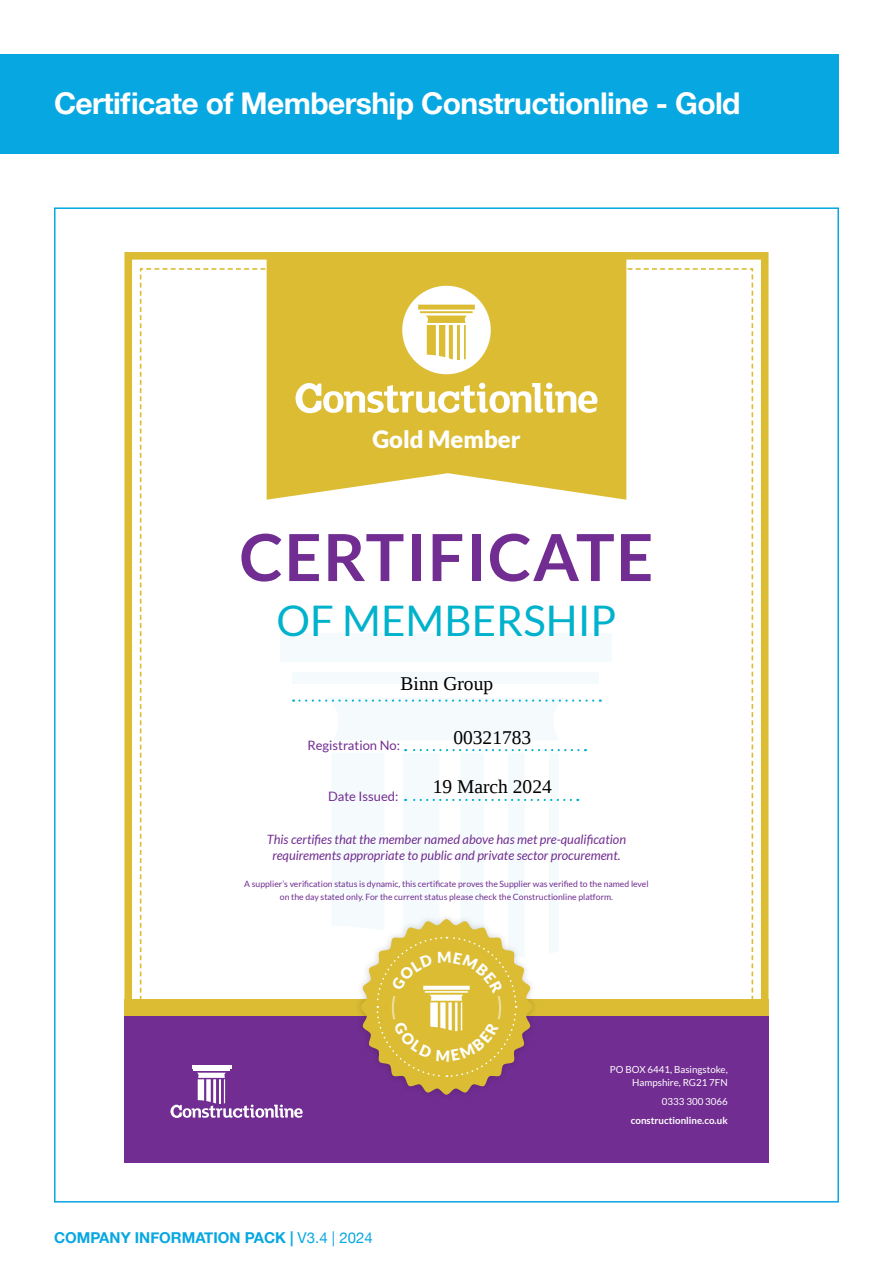
<style>
.page{position:relative;width:893px;height:1263px;background:#fff}
.page>*{position:absolute;margin:0;border:0;box-sizing:border-box;transform-origin:0 0}
.t1{font:700 64.95px "Lato";letter-spacing:.025em;color:#712d91}
.t2{font:42.15px "Lato";color:#00b2cc}
.t3{font:700 30px "Helvetica Neue";letter-spacing:-.02em;color:#fff}
.t4{font:900 23.85px "Lato";color:#fff}
.t5{font:19.5px "Liberation Serif";color:#000}
.t6{font:700 15px "Helvetica Neue";color:#07a7e1}
.t7{font:13.05px "Lato";color:#712d91}
.t8{font:italic 12.75px/16.4px "Lato";color:#712d91;text-align:center}
.t9{font:9.75px/13px "Lato";color:#fff;text-align:right}
.t10{font:700 9.75px "Lato";color:#fff}
.t11{font:8.7px/13px "Lato";color:#712d91;text-align:center}
.s1{font-weight:400}
</style>
<div class="page">
<div style="left:0;top:54px;width:839px;height:99px;background:#07a7e1"></div>
<svg style="left:124px;top:252px;width:644px;height:748px"></svg>
<div style="left:267px;top:252px;width:359px;height:16px;background:#dbbc33"></div>
<div style="left:124px;top:1007px;width:644px;height:156px;background:#712d91"></div>
<div style="left:124px;top:1000px;width:644px;height:16px;background:#dbbc33"></div>
<svg style="left:140px;top:268px;width:613px;height:850px"></svg>
<h3 class="t3" style="left:54px;top:80px;width:688px">Certificate of Membership Constructionline - Gold</h3>
<h3 class="t4" style="left:372px;top:425px;width:150px">Gold Member</h3>
<h1 class="t1" style="left:239px;top:520px;width:415px">CERTIFICATE</h1>
<h2 class="t2" style="left:277px;top:597px;width:341px">OF MEMBERSHIP</h2>
<h3 class="t5" style="left:401px;top:671px;width:94px">Binn Group</h3>
<h3 class="t5" style="left:453px;top:725px;width:79px">00321783</h3>
<h3 class="t5" style="left:433px;top:774px;width:120px">19 March 2024</h3>
<h3 class="t7" style="left:307px;top:738px;width:94px">Registration No:</h3>
<h3 class="t7" style="left:328px;top:789px;width:72px">Date Issued:</h3>
<h3 class="t8" style="left:267px;top:831px;width:361px">This certifies that the member named above has met pre-qualification requirements appropriate to public and private sector procurement.</h3>
<p class="t11" style="left:244px;top:877px;width:406px">A supplier’s verification status is dynamic, this certificate proves the Supplier was verified to the named level on the day stated only. For the current status please check the Constructionline platform.</p>
<h3 class="t6" style="left:54px;top:1226px;width:320px">COMPANY INFORMATION PACK | <span class="s1">V3.4 | 2024</span></h3>
<p class="t9" style="left:610px;top:1063px;width:119px">PO BOX 6441, Basingstoke,<br>Hampshire, RG21 7FN</p>
<p class="t9" style="left:662px;top:1095px;width:67px">0333 300 3066</p>
<p class="t10" style="left:631px;top:1115px;width:98px">constructionline.co.uk</p>
</div>
